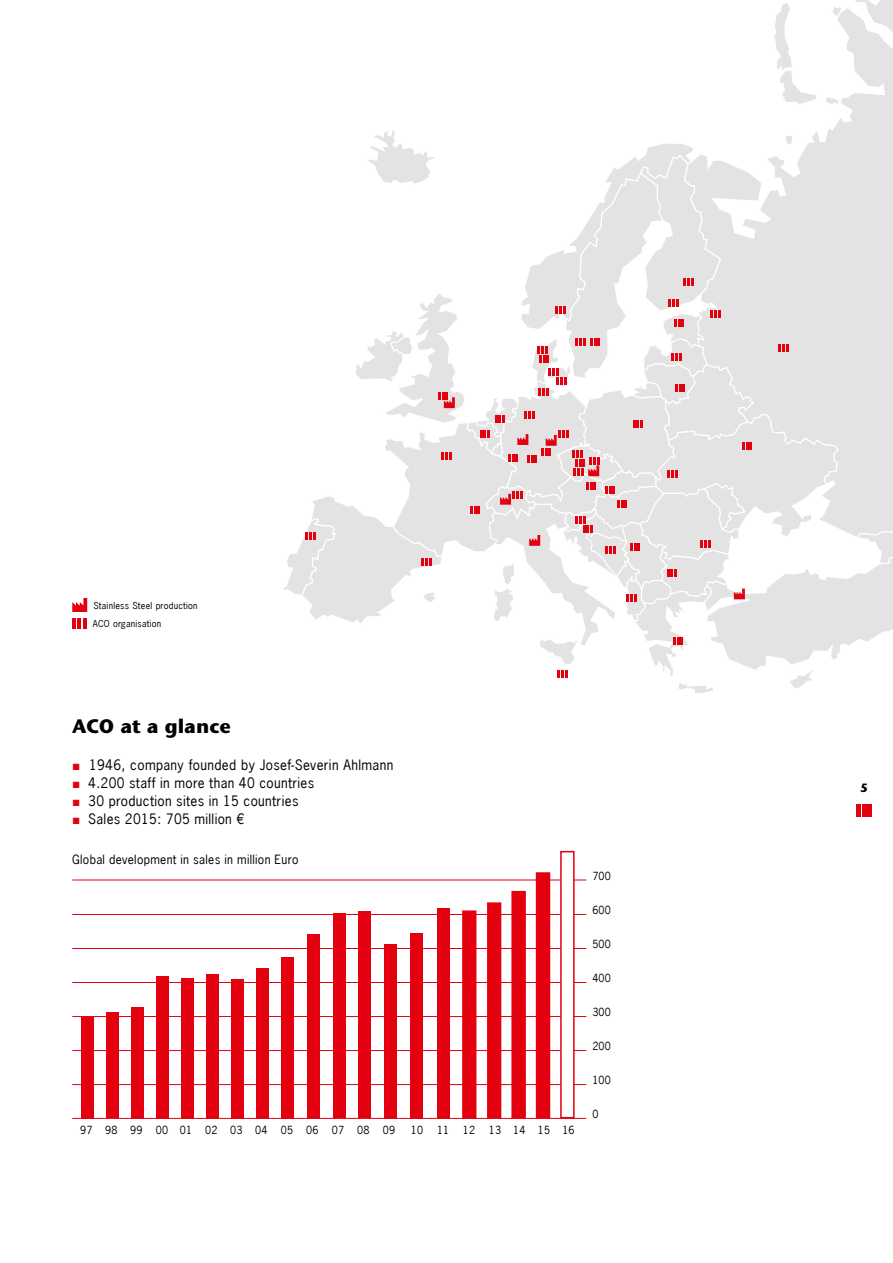
<style>
.page{position:relative;width:893px;height:1263px;background:#fff}
.page>*{position:absolute;margin:0;border:0;box-sizing:border-box;transform-origin:0 0}
.t1{font:700 19.5px "Stone Sans ITC Pro";letter-spacing:-.005em;color:#000}
.t2{font:13.5px "News Gothic";letter-spacing:.025em;color:#000}
.t3{font:12px "News Gothic";letter-spacing:.025em;color:#000}
.t4{font:700 12px "Stone Sans ITC Pro";color:#000}
.t5{font:10.5px "News Gothic";letter-spacing:.02em;color:#000}
.t6{font:9px/18px "News Gothic";letter-spacing:.025em;color:#000}
.s1{font-family:"Arial";font-weight:700;color:#e3000f}
</style>
<div class="page">
<div style="left:856px;top:804px;width:5px;height:12px;background:#e3000f"></div>
<hr style="left:862px;top:804px;width:4px;height:12px;background:#e3000f">
<div style="left:867px;top:804px;width:5px;height:12px;background:#e3000f"></div>
<svg style="left:834px;top:0;width:59px;height:128px"></svg>
<svg style="left:826px;top:95px;width:14px;height:12px"></svg>
<svg style="left:774px;top:3px;width:42px;height:101px"></svg>
<svg style="left:833px;top:3px;width:11px;height:16px"></svg>
<svg style="left:284px;top:128px;width:609px;height:565px"></svg>
<div style="left:359px;top:911px;width:12px;height:207px;background:#e3000f"></div>
<div style="left:333px;top:913px;width:13px;height:205px;background:#e3000f"></div>
<div style="left:384px;top:943px;width:13px;height:175px;background:#e3000f"></div>
<div style="left:410px;top:933px;width:13px;height:185px;background:#e3000f"></div>
<div style="left:437px;top:907px;width:13px;height:211px;background:#e3000f"></div>
<hr style="left:72px;top:1118px;width:514px;height:1px;background:#e3000f">
<hr style="left:72px;top:1084px;width:514px;height:1px;background:#e3000f">
<hr style="left:72px;top:1050px;width:514px;height:1px;background:#e3000f">
<hr style="left:72px;top:1016px;width:514px;height:1px;background:#e3000f">
<hr style="left:72px;top:982px;width:514px;height:1px;background:#e3000f">
<hr style="left:72px;top:948px;width:514px;height:1px;background:#e3000f">
<hr style="left:72px;top:914px;width:514px;height:1px;background:#e3000f">
<div style="left:81px;top:1017px;width:13px;height:101px;background:#e3000f"></div>
<div style="left:106px;top:1012px;width:12px;height:106px;background:#e3000f"></div>
<div style="left:131px;top:1007px;width:13px;height:111px;background:#e3000f"></div>
<div style="left:156px;top:976px;width:13px;height:142px;background:#e3000f"></div>
<div style="left:181px;top:978px;width:13px;height:140px;background:#e3000f"></div>
<div style="left:206px;top:974px;width:13px;height:144px;background:#e3000f"></div>
<div style="left:231px;top:979px;width:13px;height:139px;background:#e3000f"></div>
<div style="left:256px;top:968px;width:13px;height:150px;background:#e3000f"></div>
<div style="left:281px;top:957px;width:13px;height:161px;background:#e3000f"></div>
<div style="left:307px;top:934px;width:13px;height:184px;background:#e3000f"></div>
<div style="left:462px;top:910px;width:14px;height:208px;background:#e3000f;border:2px solid #e3000f"></div>
<div style="left:487px;top:902px;width:14px;height:216px;background:#e3000f;border:2px solid #e3000f"></div>
<div style="left:511px;top:891px;width:15px;height:227px;background:#e3000f;border:2px solid #e3000f"></div>
<div style="left:536px;top:872px;width:14px;height:246px;background:#e3000f"></div>
<svg style="left:72px;top:598px;width:15px;height:14px"></svg>
<hr style="left:72px;top:618px;width:4px;height:10px;background:#e3000f">
<svg style="left:78px;top:618px;width:3px;height:10px"></svg>
<hr style="left:83px;top:618px;width:4px;height:10px;background:#e3000f">
<hr style="left:72px;top:880px;width:514px;height:1px;background:#e3000f">
<div style="left:560px;top:851px;width:15px;height:267px;background:#fff;border:2px solid #e3000f"></div>
<p class="t6" style="left:93px;top:596px;width:106px">Stainless Steel production<br>ACO organisation</p>
<h1 class="t1" style="left:72px;top:713px;width:160px">ACO at a glance</h1>
<p class="t2" style="left:72px;top:757px;width:322px"><span class="s1">■</span> 1946, company founded by Josef-Severin Ahlmann</p>
<p class="t2" style="left:72px;top:775px;width:244px"><span class="s1">■</span> 4.200 staff in more than 40 countries</p>
<p class="t2" style="left:72px;top:793px;width:228px"><span class="s1">■</span> 30 production sites in 15 countries</p>
<p class="t2" style="left:72px;top:811px;width:173px"><span class="s1">■</span> Sales 2015: 705 million €</p>
<p class="t3" style="left:72px;top:851px;width:228px">Global development in sales in million Euro</p>
<p class="t5" style="left:80px;top:1123px;width:64px">97 98 99</p>
<p class="t5" style="left:156px;top:1123px;width:38px">00 01</p>
<p class="t5" style="left:205px;top:1123px;width:64px">02 03 04</p>
<p class="t5" style="left:281px;top:1123px;width:14px">05</p>
<p class="t5" style="left:306px;top:1123px;width:14px">06</p>
<p class="t5" style="left:332px;top:1123px;width:14px">07</p>
<p class="t5" style="left:357px;top:1123px;width:14px">08</p>
<p class="t5" style="left:383px;top:1123px;width:14px">09</p>
<p class="t5" style="left:411px;top:1123px;width:14px">10</p>
<p class="t5" style="left:437px;top:1123px;width:14px">11</p>
<p class="t5" style="left:463px;top:1123px;width:14px">12</p>
<p class="t5" style="left:489px;top:1123px;width:87px">13 14 15 16</p>
<p class="t5" style="left:592px;top:870px;width:20px">700</p>
<p class="t5" style="left:592px;top:904px;width:20px">600</p>
<p class="t5" style="left:592px;top:937px;width:20px">500</p>
<p class="t5" style="left:592px;top:971px;width:20px">400</p>
<p class="t5" style="left:592px;top:1005px;width:20px">300</p>
<p class="t5" style="left:592px;top:1039px;width:20px">200</p>
<p class="t5" style="left:592px;top:1073px;width:20px">100</p>
<p class="t5" style="left:592px;top:1107px;width:8px">0</p>
<p class="t4" style="left:860px;top:780px;width:10px">5</p>
</div>
